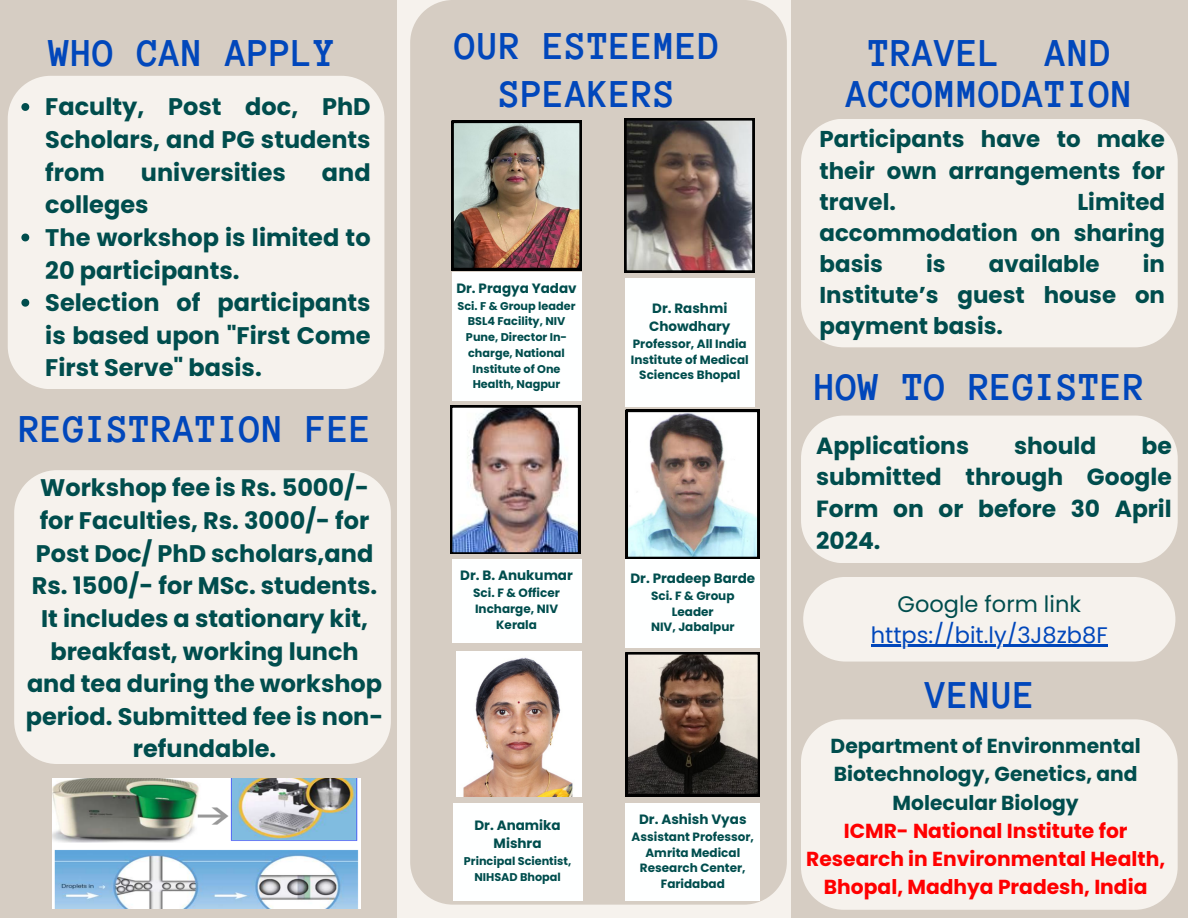
<style>
.page{position:relative;width:1188px;height:918px;background:#fff}
.page>*{position:absolute;margin:0;border:0;box-sizing:border-box;transform-origin:0 0}
.t1{font:700 40.5px/40.5px "Anonymous Pro";color:#0147bb;text-align:center}
.t2{font:700 24px/32.7px "Poppins";color:#004d4d;text-align:justify}
.t3{font:700 23.4px/31.8px "Poppins";color:#004d4d;text-align:justify}
.t4{font:700 22.95px/31.2px "Poppins";color:#004d4d;text-align:justify}
.t5{font:22.5px "Poppins";color:#0147bb}
.t6{font:22.5px "Poppins";color:#004d4d}
.t7{font:700 20.25px/28.2px "Poppins";color:#f00;text-align:center}
.t8{font:700 13.5px/18px "Poppins";color:#004d4d;text-align:center}
.t9{font:700 12px/15.8px "Poppins";color:#004d4d;text-align:center}
.t10{font:700 11.25px/15.8px "Poppins";color:#004d4d;text-align:center}
.s1{color:#004d4d}
</style>
<div class="page">
<div style="left:0;top:0;width:397px;height:918px;background:#d6cdc3"></div>
<div style="left:791px;top:0;width:397px;height:918px;background:#d6cdc3"></div>
<div style="left:8px;top:76px;width:376px;height:313px;background:#f6f2ed"></div>
<div style="left:14px;top:470px;width:377px;height:294px;background:#f6f2ed"></div>
<div style="left:801px;top:119px;width:377px;height:228px;background:#f6f2ed"></div>
<div style="left:801px;top:416px;width:377px;height:147px;background:#f6f2ed"></div>
<div style="left:801px;top:719px;width:376px;height:191px;background:#f6f2ed"></div>
<div style="left:410px;top:0;width:377px;height:905px;background:#d6cdc3"></div>
<div style="left:803px;top:577px;width:372px;height:85px;background:#f6f2ed"></div>
<hr style="left:871px;top:644px;width:237px;height:3px;background:#0147bb">
<img style="left:452px;top:121px;width:130px;height:149px">
<img style="left:450px;top:405px;width:130px;height:149px">
<img style="left:624px;top:118px;width:130px;height:154px">
<img style="left:626px;top:410px;width:133px;height:149px">
<svg style="left:626px;top:652px;width:134px;height:144px;background:#786c64"></svg>
<div style="left:452px;top:273px;width:129px;height:128px;background:#feffff"></div>
<div style="left:453px;top:804px;width:130px;height:97px;background:#feffff"></div>
<div style="left:625px;top:278px;width:129px;height:129px;background:#feffff"></div>
<div style="left:452px;top:559px;width:130px;height:84px;background:#feffff"></div>
<div style="left:626px;top:559px;width:134px;height:89px;background:#feffff"></div>
<div style="left:626px;top:804px;width:134px;height:97px;background:#feffff"></div>
<img style="left:53px;top:778px;width:308px;height:131px">
<img style="left:456px;top:651px;width:125px;height:145px">
<svg style="left:21px;top:103px;width:8px;height:8px"></svg>
<svg style="left:21px;top:234px;width:8px;height:7px"></svg>
<svg style="left:21px;top:299px;width:8px;height:8px"></svg>
<h1 class="t1" style="left:455px;top:23px;width:266px;line-height:47.2px">OUR ESTEEMED<br>SPEAKERS</h1>
<p class="t1" style="left:49px;top:33px;width:288px">WHO CAN APPLY</p>
<p class="t1" style="left:847px;top:33px;width:288px">TRAVEL AND<br>ACCOMMODATION</p>
<h2 class="t2" style="left:45px;top:91px;width:327px">Faculty, Post doc, PhD Scholars, and PG students from</h2>
<h1 class="t4" style="left:820px;top:124px;width:347px">Participants have to make their own arrangements for travel.</h1>
<h2 class="t2" style="left:141px;top:156px;width:146px">universities</h2>
<h2 class="t2" style="left:322px;top:156px;width:50px">and</h2>
<h2 class="t2" style="left:45px;top:189px;width:105px">colleges</h2>
<h3 class="t2" style="left:45px;top:221px;width:327px">The workshop is limited to<br>20 participants.</h3>
<h4 class="t2" style="left:45px;top:286px;width:327px">Selection of participants is based upon "First Come First Serve" basis.</h4>
<h1 class="t1" style="left:19px;top:409px;width:355px">REGISTRATION FEE</h1>
<h1 class="t2" style="left:26px;top:472px;width:359px;text-align:center">Workshop fee is Rs. 5000/- for Faculties, Rs. 3000/- for<br>Post Doc/ PhD scholars,and<br>Rs. 1500/- for MSc. students.<br>It includes a stationary kit, breakfast, working lunch and tea during the workshop period. Submitted fee is non&shy;refundable.</h1>
<h1 class="t4" style="left:820px;top:186px;width:347px;text-indent:258px">Limited accommodation on sharing basis</h1>
<h1 class="t4" style="left:820px;top:248px;width:347px;text-indent:323px">in Institute’s guest house on payment basis.</h1>
<h1 class="t4" style="left:926px;top:248px;width:21px">is</h1>
<h1 class="t4" style="left:989px;top:248px;width:112px">available</h1>
<p class="t8" style="left:456px;top:279px;width:122px">Dr. Pragya Yadav</p>
<p class="t10" style="left:458px;top:298px;width:119px">Sci. F &amp; Group leader<br>BSL4 Facility, NIV<br>Pune, Director In&shy;charge, National<br>Institute of One<br>Health, Nagpur</p>
<h5 class="t8" style="left:649px;top:299px;width:83px;text-align:left">Dr. Rashmi<br>Chowdhary</h5>
<p class="t9" style="left:631px;top:336px;width:119px">Professor, All India<br>Institute of Medical<br>Sciences Bhopal</p>
<p class="t1" style="left:814px;top:366px;width:333px">HOW TO REGISTER</p>
<h2 class="t3" style="left:816px;top:430px;width:154px">Applications</h2>
<h2 class="t3" style="left:1014px;top:430px;width:84px">should</h2>
<h2 class="t3" style="left:816px;top:430px;width:357px;text-indent:325px">be submitted through Google Form on or before 30 April 2024.</h2>
<p class="t8" style="left:460px;top:567px;width:114px">Dr. B. Anukumar</p>
<p class="t9" style="left:473px;top:585px;width:88px">Sci. F &amp; Officer<br>Incharge, NIV<br>Kerala</p>
<p class="t8" style="left:630px;top:569px;width:126px">Dr. Pradeep Barde</p>
<p class="t9" style="left:651px;top:588px;width:85px">Sci. F &amp; Group<br>Leader</p>
<p class="t9" style="left:651px;top:619px;width:85px">NIV, Jabalpur</p>
<h1 class="t6" style="left:898px;top:588px;width:185px">Google form link</h1>
<h2 class="t5" style="left:871px;top:620px;width:238px">https://bit.ly/3J8zb8F</h2>
<p class="t1" style="left:926px;top:675px;width:112px">VENUE</p>
<h1 class="t7" style="left:806px;top:732px;width:360px"><span class="s1">Department of Environmental<br>Biotechnology, Genetics, and<br>Molecular Biology<br></span>ICMR- National Institute for<br>Research in Environmental Health,<br>Bhopal, Madhya Pradesh, India</h1>
<p class="t8" style="left:639px;top:810px;width:109px">Dr. Ashish Vyas</p>
<p class="t9" style="left:632px;top:829px;width:124px">Assistant Professor,</p>
<p class="t9" style="left:640px;top:845px;width:107px">Amrita Medical<br>Research Center,<br>Faridabad</p>
<p class="t8" style="left:474px;top:817px;width:88px">Dr. Anamika<br>Mishra</p>
<p class="t10" style="left:464px;top:853px;width:109px">Principal Scientist,<br>NIHSAD Bhopal</p>
</div>
